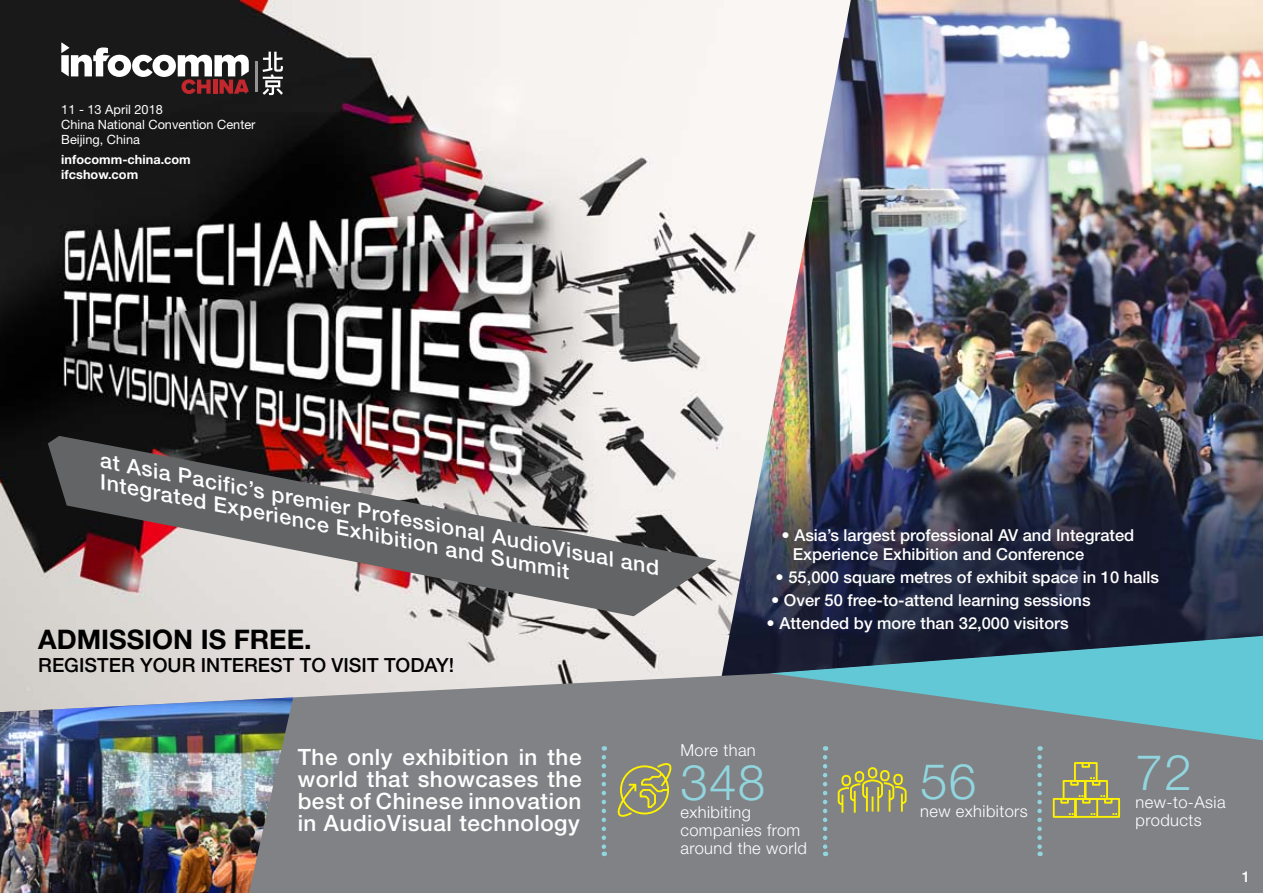
<style>
.page{position:relative;width:1263px;height:893px;background:#fff}
.page>*{position:absolute;margin:0;border:0;box-sizing:border-box;transform-origin:0 0}
.t1{font:300 49.5px "Helvetica Neue LT Std";letter-spacing:.025em;color:#91d6df}
.t2{font:700 27px "Helvetica Neue LT Std";color:#000}
.t3{font:500 22.5px/21.8px "Helvetica Neue LT Std";letter-spacing:.025em;color:#fff;text-align:justify}
.t4{font:italic 500 21px/21px "Helvetica Neue LT Std";color:#fff;scale:1.04 1}
.t5{font:500 19.5px "Helvetica Neue LT Std";color:#000}
.t6{font:500 16.5px/18.8px "Helvetica Neue LT Std";color:#fff}
.t7{font:300 16.5px/18px "Helvetica Neue LT Std";letter-spacing:.025em;color:#fff}
.t8{font:500 15px "Helvetica Neue LT Std";color:#fff}
.t9{font:12.75px/15.3px "Helvetica Neue LT Std";color:#fff}
.t10{font:700 12.75px/15.3px "Helvetica Neue LT Std";color:#fff}
</style>
<div class="page">
<img style="left:0;top:0;width:721px;height:649px">
<img style="left:721px;top:0;width:542px;height:649px">
<svg style="left:48px;top:436px;width:668px;height:180px;background:#8f8484"></svg>
<svg style="left:61px;top:42px;width:188px;height:52px"></svg>
<svg style="left:262px;top:52px;width:21px;height:43px"></svg>
<hr style="left:255px;top:61px;width:2px;height:30px;background:#989394">
<svg style="left:0;top:649px;width:1263px;height:244px;background:#8e8f91"></svg>
<img style="left:0;top:697px;width:293px;height:196px">
<svg style="left:770px;top:636px;width:493px;height:104px;background:#5e929e"></svg>
<svg style="left:613px;top:763px;width:62px;height:54px;background:#98976a"></svg>
<svg style="left:837px;top:766px;width:70px;height:48px;background:#9e9d64"></svg>
<svg style="left:1052px;top:761px;width:69px;height:58px;background:#9b9a67"></svg>
<svg style="left:602px;top:757px;width:4px;height:99px"></svg>
<svg style="left:823px;top:757px;width:4px;height:99px"></svg>
<svg style="left:1037px;top:757px;width:5px;height:99px"></svg>
<p class="t9" style="left:61px;top:101px;width:196px">11 - 13 April 2018<br>China National Convention Center<br>Beijing, China</p>
<p class="t10" style="left:61px;top:152px;width:131px">infocomm-china.com ifcshow.com</p>
<p class="t4" style="left:104px;top:449px;width:549px;rotate:11deg">at Asia Pacific’s premier Professional AudioVisual and<br>Integrated Experience Exhibition and Summit</p>
<h2 class="t2" style="left:38px;top:622px;width:275px">ADMISSION IS FREE.</h2>
<p class="t5" style="left:38px;top:653px;width:417px">REGISTER YOUR INTEREST TO VISIT TODAY!</p>
<p class="t6" style="left:793px;top:526px;width:343px;text-indent:-11px">• Asia’s largest professional AV and Integrated<br>Experience Exhibition and Conference</p>
<p class="t6" style="left:775px;top:567px;width:385px">• 55,000 square metres of exhibit space in 10 halls</p>
<p class="t6" style="left:771px;top:590px;width:321px">• Over 50 free-to-attend learning sessions</p>
<p class="t6" style="left:766px;top:613px;width:304px">• Attended by more than 32,000 visitors</p>
<h3 class="t3" style="left:298px;top:746px;width:285px">The only exhibition in the world that showcases the best of Chinese innovation in AudioVisual technology</h3>
<p class="t7" style="left:680px;top:741px;width:77px">More than</p>
<h1 class="t1" style="left:680px;top:752px;width:87px">348</h1>
<p class="t7" style="left:680px;top:802px;width:128px">exhibiting companies from around the world</p>
<h1 class="t1" style="left:920px;top:751px;width:58px">56</h1>
<p class="t7" style="left:920px;top:801px;width:109px">new exhibitors</p>
<h1 class="t1" style="left:1135px;top:742px;width:58px">72</h1>
<p class="t7" style="left:1135px;top:792px;width:91px">new-to-Asia products</p>
<p class="t8" style="left:1242px;top:868px;width:10px">1</p>
</div>
